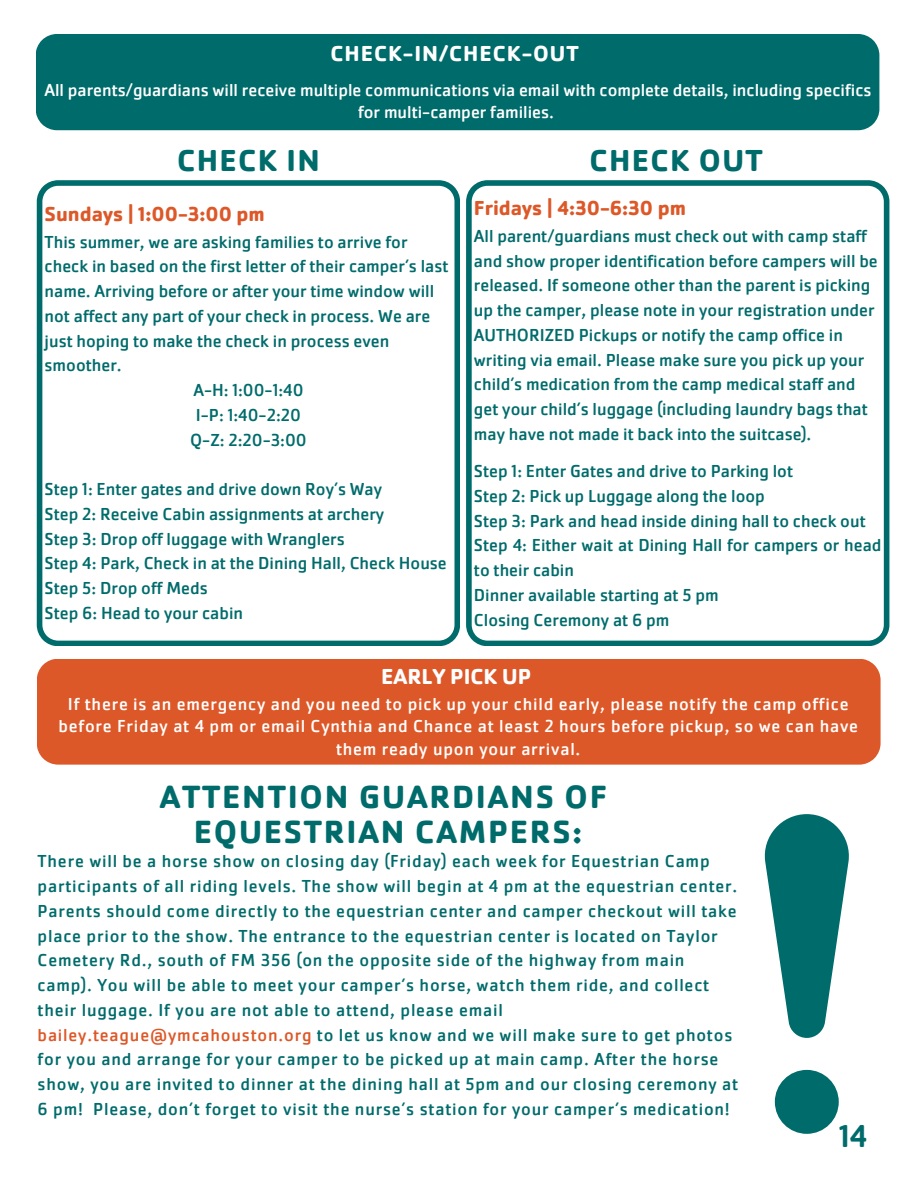
<style>
.page{position:relative;width:918px;height:1188px;background:#fff}
.page>*{position:absolute;margin:0;border:0;box-sizing:border-box;transform-origin:0 0}
.t1{font:700 33.3px "Cachet Pro";letter-spacing:.055em;color:#006b6b}
.t2{font:500 33px "Cachet Pro";color:#006b6b}
.t3{font:700 31.5px "Cachet Pro";letter-spacing:.045em;color:#006b6b}
.t4{font:700 22.5px "Cachet Pro";letter-spacing:.045em;color:#fff}
.t5{font:700 22.5px "Cachet Pro";color:#fff}
.t6{font:700 21px "Cachet Pro";color:#dd5828}
.t7{font:18px/24.8px "Cachet Pro";color:#006b6b}
.t8{font:18px/24.8px "Cachet Pro";letter-spacing:.045em;color:#006b6b}
.t9{font:18px/22.5px "Cachet Pro";letter-spacing:.045em;color:#fff;text-align:center}
.t10{font:18px/22.5px "Cachet Pro";color:#fff;text-align:center}
.s1{color:#dd5828}
</style>
<div class="page">
<div style="left:36px;top:34px;width:843px;height:96px;background:#006b6b"></div>
<svg style="left:37px;top:180px;width:423px;height:466px"></svg>
<svg style="left:466px;top:180px;width:423px;height:466px"></svg>
<div style="left:37px;top:659px;width:843px;height:106px;background:#dd5828"></div>
<svg style="left:765px;top:814px;width:84px;height:224px"></svg>
<div style="left:775px;top:1070px;width:64px;height:64px;background:#006b6b;border-radius:50%"></div>
<h2 class="t4" style="left:330px;top:39px;width:250px">CHECK-IN/CHECK-OUT</h2>
<p class="t10" style="left:44px;top:78px;width:829px">All parents/guardians will receive multiple communications via email with complete details, including specifics for multi-camper families.</p>
<p class="t3" style="left:177px;top:140px;width:144px">CHECK IN</p>
<p class="t3" style="left:589px;top:140px;width:175px">CHECK OUT</p>
<p class="t6" style="left:474px;top:195px;width:214px">Fridays | 4:30-6:30 pm</p>
<h1 class="t7" style="left:474px;top:223px;width:405px">All parent/guardians must check out with camp staff and show proper identification before campers will be released. If someone other than the parent is picking up the camper, please note in your registration under AUTHORIZED Pickups or notify the camp office in writing via email. Please make sure you pick up your child’s medication from the camp medical staff and get your child’s luggage (including laundry bags that may have not made it back into the suitcase).</h1>
<p class="t7" style="left:474px;top:459px;width:321px">Step 1: Enter Gates and drive to Parking lot</p>
<p class="t7" style="left:474px;top:483px;width:293px">Step 2: Pick up Luggage along the loop</p>
<p class="t7" style="left:474px;top:508px;width:393px">Step 3: Park and head inside dining hall to check out</p>
<p class="t7" style="left:474px;top:533px;width:409px">Step 4: Either wait at Dining Hall for campers or head to their cabin</p>
<p class="t7" style="left:474px;top:582px;width:246px">Dinner available starting at 5 pm</p>
<p class="t7" style="left:474px;top:607px;width:197px">Closing Ceremony at 6 pm</p>
<p class="t5" style="left:381px;top:662px;width:152px">EARLY PICK UP</p>
<p class="t9" style="left:58px;top:692px;width:801px">If there is an emergency and you need to pick up your child early, please notify the camp office before Friday at 4 pm or email Cynthia and Chance at least 2 hours before pickup, so we can have them ready upon your arrival.</p>
<p class="t1" style="left:160px;top:775px;width:449px">ATTENTION GUARDIANS OF</p>
<p class="t1" style="left:194px;top:810px;width:390px">EQUESTRIAN CAMPERS:</p>
<p class="t8" style="left:38px;top:849px;width:702px">There will be a horse show on closing day (Friday) each week for Equestrian Camp participants of all riding levels. The show will begin at 4 pm at the equestrian center.<br>Parents should come directly to the equestrian center and camper checkout will take place prior to the show. The entrance to the equestrian center is located on Taylor Cemetery Rd., south of FM 356 (on the opposite side of the highway from main camp). You will be able to meet your camper’s horse, watch them ride, and collect their luggage. If you are not able to attend, please email <span class="s1">bailey.teague@ymcahouston.org</span> to let us know and we will make sure to get photos for you and arrange for your camper to be picked up at main camp. After the horse show, you are invited to dinner at the dining hall at 5pm and our closing ceremony at 6 pm! Please, don’t forget to visit the nurse’s station for your camper’s medication!</p>
<h1 class="t6" style="left:45px;top:200px;width:222px">Sundays | 1:00-3:00 pm</h1>
<p class="t7" style="left:45px;top:229px;width:405px">This summer, we are asking families to arrive for check in based on the first letter of their camper’s last name. Arriving before or after your time window will not affect any part of your check in process. We are just hoping to make the check in process even smoother.</p>
<p class="t7" style="left:193px;top:378px;width:112px">A-H: 1:00-1:40</p>
<p class="t7" style="left:196px;top:402px;width:107px">I-P: 1:40-2:20</p>
<p class="t7" style="left:190px;top:427px;width:118px">Q-Z: 2:20-3:00</p>
<p class="t7" style="left:45px;top:477px;width:339px">Step 1: Enter gates and drive down Roy’s Way</p>
<p class="t7" style="left:45px;top:501px;width:341px">Step 2: Receive Cabin assignments at archery</p>
<p class="t7" style="left:45px;top:526px;width:302px">Step 3: Drop off luggage with Wranglers</p>
<p class="t7" style="left:45px;top:551px;width:404px">Step 4: Park, Check in at the Dining Hall, Check House</p>
<p class="t7" style="left:45px;top:576px;width:165px">Step 5: Drop off Meds</p>
<p class="t7" style="left:45px;top:600px;width:200px">Step 6: Head to your cabin</p>
<p class="t2" style="left:839px;top:1115px;width:30px">14</p>
</div>
